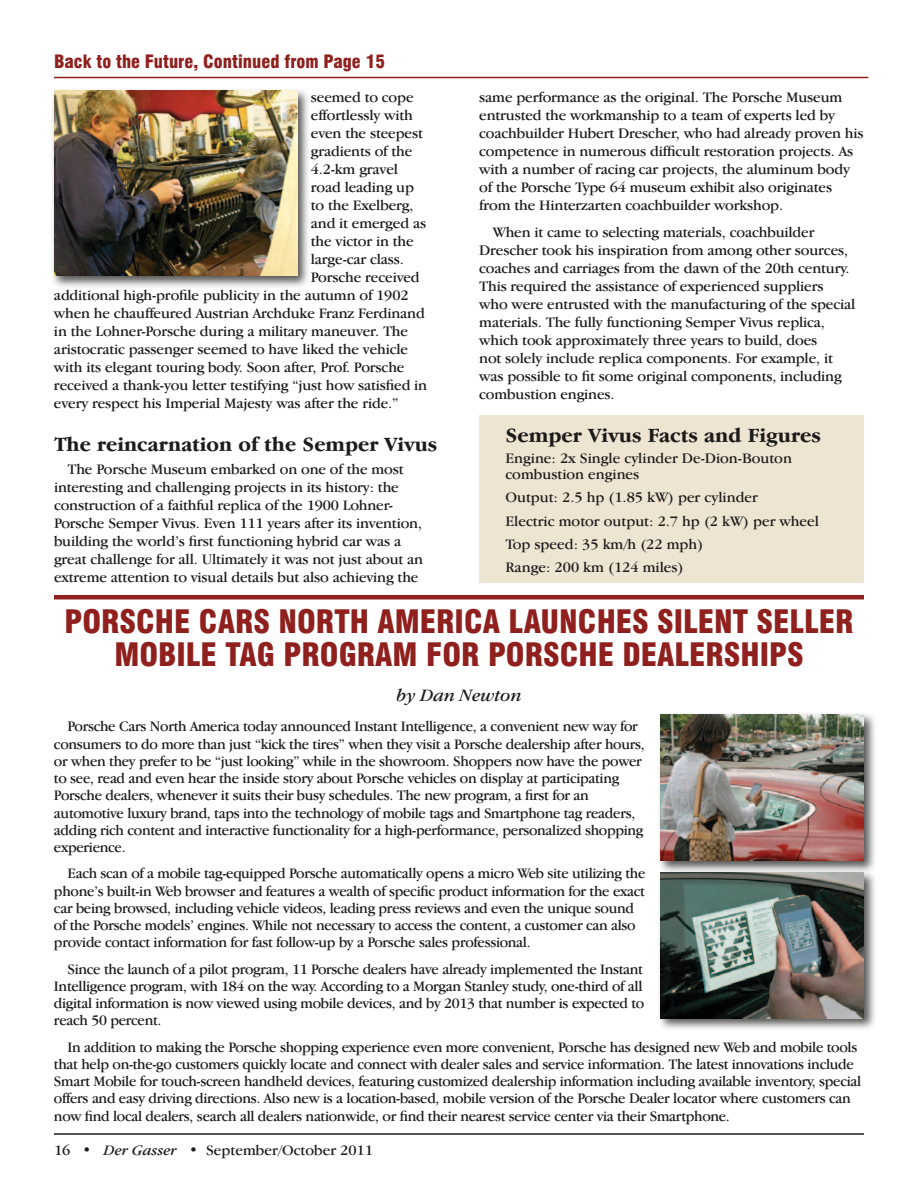
<style>
.page{position:relative;width:918px;height:1188px;background:#fff}
.page>*{position:absolute;margin:0;border:0;box-sizing:border-box;transform-origin:0 0}
.t1{font:900 condensed 31.5px "Swiss 721 BT";color:#8f201e}
.t2{font:700 21px "Garamond IT Cby BT";color:#1c1b1a}
.t3{font:900 condensed 18px "Swiss 721 BT";color:#8f201e}
.t4{font:italic 18px "Garamond IT Cby BT";color:#1c1b1a}
.t5{font:15px/18px "Garamond IT Cby BT";letter-spacing:-.02em;color:#1c1b1a}
.t6{font:15px/23.2px "Garamond IT Cby BT";color:#1c1b1a}
.s1{font-style:italic}
</style>
<div class="page">
<hr style="left:54px;top:1133px;width:810px;height:2px;background:#1c1b1a">
<div style="left:480px;top:415px;width:384px;height:168px;background:#eee4d2"></div>
<div style="left:51px;top:87px;width:259px;height:201px;background:#1c1b1a;opacity:.75"></div>
<img style="left:54px;top:90px;width:243px;height:186px">
<div style="left:657px;top:711px;width:220px;height:163px;background:#1c1b1a;opacity:.75"></div>
<img style="left:661px;top:715px;width:203px;height:146px">
<div style="left:657px;top:869px;width:220px;height:163px;background:#1c1b1a;opacity:.75"></div>
<img style="left:661px;top:873px;width:203px;height:146px">
<hr style="left:54px;top:595px;width:810px;height:4px;background:#8f201e">
<hr style="left:54px;top:77px;width:814px;height:1px;background:#8f201e">
<p class="t3" style="left:54px;top:50px;width:333px">BACK TO THE FUTURE, CONTINUED FROM PAGE 15</p>
<p class="t5" style="left:311px;top:88px;width:104px">seemed to cope</p>
<p class="t5" style="left:311px;top:106px;width:104px">effortlessly with</p>
<p class="t5" style="left:311px;top:124px;width:114px">even the steepest</p>
<p class="t5" style="left:311px;top:142px;width:103px">gradients of the</p>
<p class="t5" style="left:311px;top:160px;width:89px">4.2-km gravel</p>
<p class="t5" style="left:311px;top:178px;width:105px">road leading up</p>
<p class="t5" style="left:311px;top:196px;width:104px">to the Exelberg,</p>
<p class="t5" style="left:311px;top:214px;width:117px">and it emerged as</p>
<p class="t5" style="left:311px;top:232px;width:104px">the victor in the</p>
<p class="t5" style="left:311px;top:250px;width:95px">large-car class.</p>
<p class="t5" style="left:311px;top:268px;width:110px">Porsche received</p>
<p class="t5" style="left:54px;top:286px;width:356px">additional high-profile publicity in the autumn of 1902</p>
<p class="t5" style="left:54px;top:304px;width:372px">when he chauffeured Austrian Archduke Franz Ferdinand</p>
<p class="t5" style="left:54px;top:322px;width:356px">in the Lohner-Porsche during a military maneuver. The</p>
<p class="t5" style="left:54px;top:340px;width:356px">aristocratic passenger seemed to have liked the vehicle</p>
<p class="t5" style="left:54px;top:358px;width:352px">with its elegant touring body. Soon after, Prof. Porsche</p>
<p class="t5" style="left:54px;top:376px;width:375px">received a thank-you letter testifying “just how satisfied in</p>
<p class="t5" style="left:54px;top:394px;width:346px">every respect his Imperial Majesty was after the ride.”</p>
<h2 class="t2" style="left:54px;top:433px;width:385px">The reincarnation of the Semper Vivus</h2>
<p class="t5" style="left:54px;top:460px;width:371px;text-indent:14px">The Porsche Museum embarked on one of the most interesting and challenging projects in its history: the construction of a faithful replica of the 1900 Lohner-Porsche Semper Vivus. Even 111 years after its invention, building the world’s first functioning hybrid car was a great challenge for all. Ultimately it was not just about an extreme attention to visual details but also achieving the</p>
<p class="t5" style="left:479px;top:88px;width:386px">same performance as the original. The Porsche Museum entrusted the workmanship to a team of experts led by coachbuilder Hubert Drescher, who had already proven his competence in numerous difficult restoration projects. As with a number of racing car projects, the aluminum body of the Porsche Type 64 museum exhibit also originates from the Hinterzarten coachbuilder workshop.</p>
<p class="t5" style="left:479px;top:223px;width:378px;text-indent:14px">When it came to selecting materials, coachbuilder Drescher took his inspiration from among other sources, coaches and carriages from the dawn of the 20th century.<br>This required the assistance of experienced suppliers who were entrusted with the manufacturing of the special materials. The fully functioning Semper Vivus replica, which took approximately three years to build, does<br>not solely include replica components. For example, it was possible to fit some original components, including combustion engines.</p>
<h2 class="t2" style="left:505px;top:423px;width:317px">Semper Vivus Facts and Figures</h2>
<p class="t6" style="left:505px;top:449px;width:288px;line-height:16.5px">Engine: 2x Single cylinder De-Dion-Bouton combustion engines</p>
<p class="t6" style="left:505px;top:486px;width:315px">Output: 2.5 hp (1.85 kW) per cylinder<br>Electric motor output: 2.7 hp (2 kW) per wheel Top speed: 35 km/h (22 mph)<br>Range: 200 km (124 miles)</p>
<h1 class="t1" style="left:64px;top:603px;width:37px">PORSCHE</h1>
<h1 class="t1" style="left:199px;top:603px;width:37px">CARS</h1>
<h1 class="t1" style="left:278px;top:603px;width:19px">NORTH</h1>
<h1 class="t1" style="left:377px;top:603px;width:36px">AMERICA</h1>
<h1 class="t1" style="left:509px;top:603px;width:88px">LAUNCHES</h1>
<h1 class="t1" style="left:657px;top:603px;width:179px">SILENT SELLER</h1>
<h1 class="t1" style="left:114px;top:636px;width:207px">MOBILE TAG PROGRAM</h1>
<h1 class="t1" style="left:426px;top:636px;width:18px">FOR</h1>
<h1 class="t1" style="left:488px;top:636px;width:37px">PORSCHE</h1>
<h1 class="t1" style="left:623px;top:636px;width:84px">DEALERSHIPS</h1>
<p class="t4" style="left:396px;top:684px;width:127px">by Dan Newton</p>
<p class="t5" style="left:54px;top:718px;width:592px;line-height:17.2px;text-indent:14px">Porsche Cars North America today announced Instant Intelligence, a convenient new way for consumers to do more than just “kick the tires” when they visit a Porsche dealership after hours, or when they prefer to be “just looking” while in the showroom. Shoppers now have the power to see, read and even hear the inside story about Porsche vehicles on display at participating Porsche dealers, whenever it suits their busy schedules. The new program, a first for an automotive luxury brand, taps into the technology of mobile tags and Smartphone tag readers, adding rich content and interactive functionality for a high-performance, personalized shopping experience.</p>
<p class="t5" style="left:54px;top:865px;width:593px;line-height:17.2px;text-indent:14px">Each scan of a mobile tag-equipped Porsche automatically opens a micro Web site utilizing the phone’s built-in Web browser and features a wealth of specific product information for the exact car being browsed, including vehicle videos, leading press reviews and even the unique sound of the Porsche models’ engines. While not necessary to access the content, a customer can also provide contact information for fast follow-up by a Porsche sales professional.</p>
<p class="t5" style="left:54px;top:960px;width:592px;line-height:17.2px;text-indent:14px">Since the launch of a pilot program, 11 Porsche dealers have already implemented the Instant Intelligence program, with 184 on the way. According to a Morgan Stanley study, one-third of all digital information is now viewed using mobile devices, and by 2013 that number is expected to reach 50 percent.</p>
<p class="t5" style="left:54px;top:1038px;width:809px;line-height:17.2px;text-indent:14px">In addition to making the Porsche shopping experience even more convenient, Porsche has designed new Web and mobile tools that help on-the-go customers quickly locate and connect with dealer sales and service information. The latest innovations include Smart Mobile for touch-screen handheld devices, featuring customized dealership information including available inventory, special offers and easy driving directions. Also new is a location-based, mobile version of the Porsche Dealer locator where customers can now find local dealers, search all dealers nationwide, or find their nearest service center via their Smartphone.</p>
<p class="t6" style="left:54px;top:1138px;width:321px">16 • <span class="s1">Der Gasser</span> • September/October 2011</p>
</div>
